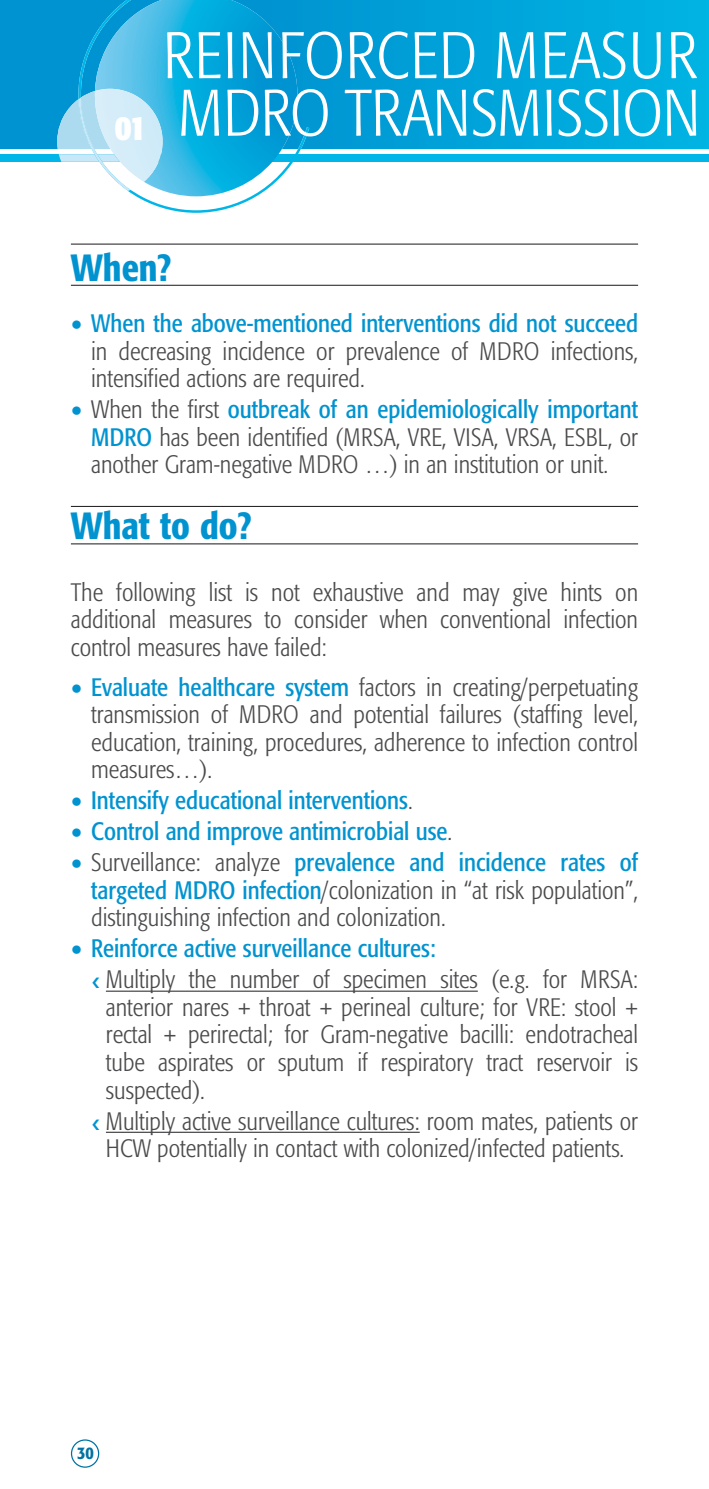
<style>
.page{position:relative;width:709px;height:1489px;background:#fff}
.page>*{position:absolute;margin:0;border:0;box-sizing:border-box;transform-origin:0 0}
.t1{font:300 condensed 65px/57.5px "Formata";letter-spacing:.005em;color:#fff}
.t2{font:500 condensed 37.5px "Formata";color:#0093d0}
.t3{font:700 condensed 35px "Formata";color:#fff}
.t4{font:300 condensed 25px/27.5px "Formata";color:#4b4b4d;text-align:justify}
.t5{font:condensed 25px "Formata";color:#0093d0}
.t6{font:500 condensed 17.5px "Formata";color:#0072a2}
.s1{font-size:35px;color:#0093d0}
.s2{font-weight:400;color:#0093d0}
.s3{font-weight:300;font-size:35px}
.s4{font-weight:300;color:#4b4b4d}
</style>
<div class="page">
<svg style="left:0;top:0;width:709px;height:149px;background:#00a2d9"></svg>
<div style="left:0;top:154px;width:709px;height:8px;background:#00b6e8"></div>
<svg style="left:78px;top:0;width:231px;height:213px"></svg>
<svg style="left:56px;top:89px;width:114px;height:105px"></svg>
<hr style="left:71px;top:285px;width:567px;height:1px;background:#1a171c">
<hr style="left:71px;top:506px;width:567px;height:1px;background:#1a171c">
<hr style="left:71px;top:543px;width:567px;height:1px;background:#1a171c">
<hr style="left:106px;top:990px;width:372px;height:1px;background:#4b4b4d">
<hr style="left:106px;top:1131px;width:314px;height:1px;background:#4b4b4d">
<div style="left:71px;top:1439px;width:28px;height:28px;border:2px solid #0072a2;border-radius:50%"></div>
<hr style="left:71px;top:244px;width:567px;height:1px;background:#1a171c">
<h3 class="t3" style="left:114px;top:113px;width:34px">01</h3>
<h1 class="t1" style="left:163px;top:31px;width:539px">REINFORCED MEASUR<br>MDRO TRANSMISSION</h1>
<h2 class="t2" style="left:71px;top:252px;width:102px">When?</h2>
<p class="t4" style="left:91px;top:311px;width:548px;text-indent:-20px"><span class="s1">•</span> <span class="s2">When the above-mentioned interventions did not succeed </span>in decreasing incidence or prevalence of MDRO infections, intensified actions are required.</p>
<p class="t4" style="left:91px;top:398px;width:548px;text-indent:-20px"><span class="s1">•</span> When the first <span class="s2">outbreak of an epidemiologically important MDRO</span> has been identified (MRSA, VRE, VISA, VRSA, ESBL, or another Gram-negative MDRO …) in an institution or unit.</p>
<h2 class="t2" style="left:71px;top:510px;width:182px">What to do?</h2>
<p class="t4" style="left:71px;top:580px;width:569px">The following list is not exhaustive and may give hints on additional measures to consider when conventional infection control measures have failed:</p>
<p class="t4" style="left:91px;top:675px;width:548px;text-indent:-20px"><span class="s1">•</span> <span class="s2">Evaluate healthcare system</span> factors in creating/perpetuating transmission of MDRO and potential failures (staffing level, education, training, procedures, adherence to infection control measures…).</p>
<p class="t5" style="left:71px;top:790px;width:343px"><span class="s3">•</span> Intensify educational interventions<span class="s4">.</span></p>
<p class="t5" style="left:71px;top:821px;width:383px"><span class="s3">•</span> Control and improve antimicrobial use<span class="s4">.</span></p>
<p class="t4" style="left:91px;top:850px;width:548px;text-indent:-20px"><span class="s1">•</span> Surveillance: analyze <span class="s2">prevalence and incidence rates of targeted MDRO infection</span>/colonization in “at risk population”, distinguishing infection and colonization.</p>
<p class="t4" style="left:106px;top:934px;width:533px;line-height:31px;text-indent:-35px"><span class="s1">•</span> <span class="s2">Reinforce active surveillance cultures:<br></span>Multiply the number of specimen sites (e.g. for MRSA:</p>
<p class="t4" style="left:106px;top:995px;width:533px">anterior nares + throat + perineal culture; for VRE: stool + rectal + perirectal; for Gram-negative bacilli: endotracheal tube aspirates or sputum if respiratory tract reservoir is suspected).</p>
<p class="t4" style="left:106px;top:1108px;width:533px">Multiply active surveillance cultures: room mates, patients or<br>HCW potentially in contact with colonized/infected patients.</p>
<p class="t6" style="left:77px;top:1445px;width:18px">30</p>
</div>
